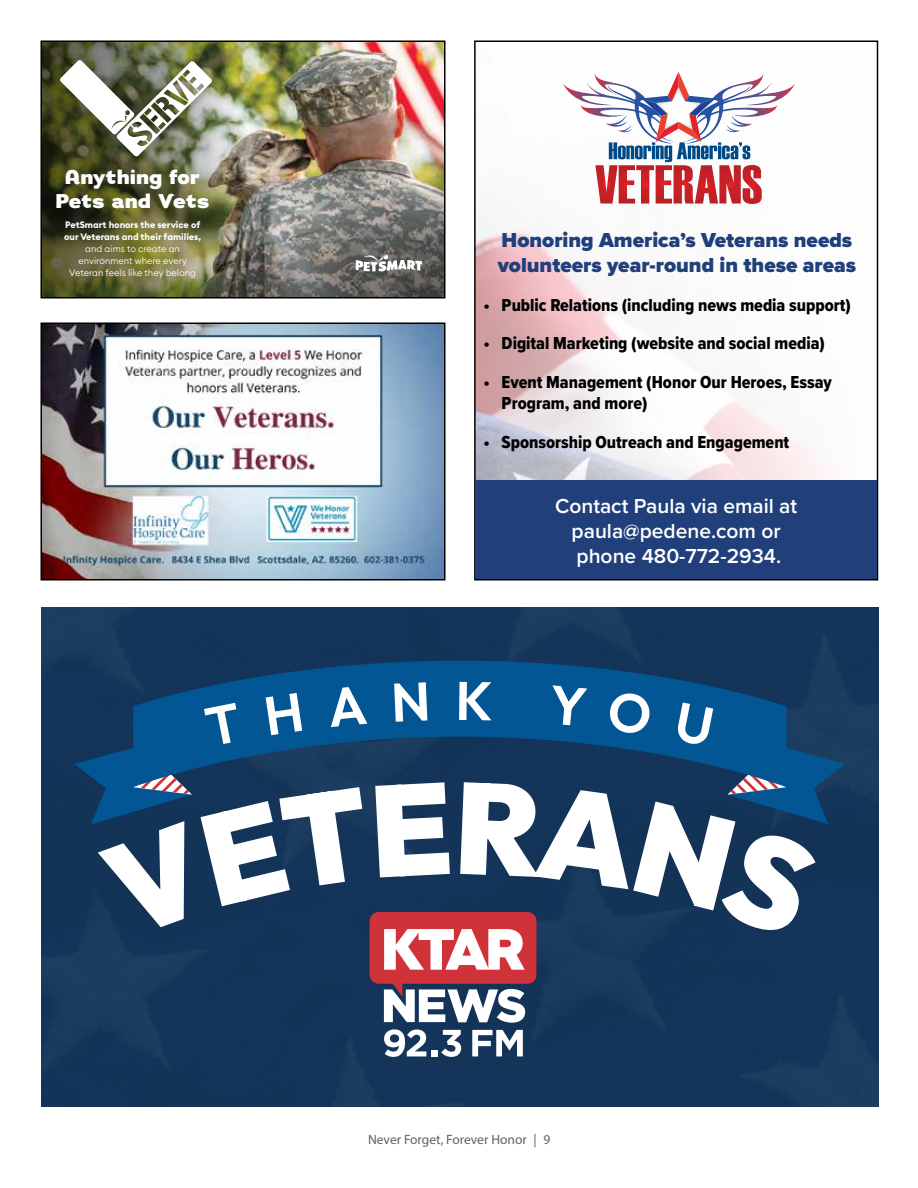
<style>
.page{position:relative;width:918px;height:1188px;background:#fff}
.page>*{position:absolute;margin:0;border:0;box-sizing:border-box;transform-origin:0 0}
.t1{font:900 21px/25.2px "Proxima Nova";color:#213f7b}
.t2{font:600 21px/25.2px "Proxima Nova";color:#fff;text-align:center}
.t3{font:19.95px/23.9px "AFP Headline Ultra";color:#fff;text-align:center}
.t4{font:18px/21.6px "Proxima Nova Cond Extrabld";color:#000}
.t5{font:13.5px "Myriad Pro";color:#626262}
.t6{font:300 9.15px/11.9px "Euclid Circular B";color:#fff;text-align:center}
.t7{font:700 9.15px/11.9px "Euclid Circular B";color:#fff}
</style>
<div class="page">
<img style="left:477px;top:71px;width:348px;height:409px">
<svg style="left:563px;top:72px;width:232px;height:132px"></svg>
<div style="left:474px;top:40px;width:404px;height:540px;border:2px solid #000"></div>
<img style="left:244px;top:43px;width:199px;height:81px">
<img style="left:62px;top:43px;width:182px;height:252px">
<img style="left:72px;top:124px;width:371px;height:171px">
<svg style="left:356px;top:251px;width:66px;height:23px"></svg>
<img style="left:43px;top:43px;width:19px;height:252px">
<img style="left:55px;top:55px;width:168px;height:111px">
<svg style="left:60px;top:60px;width:152px;height:96px"></svg>
<div style="left:40px;top:40px;width:406px;height:258px;border:2px solid #000"></div>
<img style="left:43px;top:325px;width:400px;height:252px">
<div style="left:40px;top:322px;width:406px;height:258px;border:2px solid #000"></div>
<div style="left:476px;top:480px;width:401px;height:99px;background:#213f7b"></div>
<div style="left:41px;top:608px;width:837px;height:499px;background:#133559"></div>
<svg style="left:134px;top:661px;width:555px;height:21px;fill:#025693"></svg>
<svg style="left:384px;top:1029px;width:77px;height:28px"></svg>
<svg style="left:472px;top:1030px;width:51px;height:26px"></svg>
<svg style="left:74px;top:682px;width:771px;height:341px"></svg>
<p class="t3" style="left:56px;top:166px;width:155px">Anything for<br>Pets and Vets</p>
<p class="t7" style="left:64px;top:219px;width:138px">PetSmart honors the service of our Veterans and their families,</p>
<p class="t6" style="left:69px;top:243px;width:128px">and aims to create an environment where every<br>Veteran feels like they belong</p>
<p class="t1" style="left:498px;top:227px;width:360px">Honoring America’s Veterans needs volunteers year-round in these areas</p>
<p class="t4" style="left:484px;top:294px;width:369px">• Public Relations (including news media support)</p>
<p class="t4" style="left:484px;top:332px;width:343px">• Digital Marketing (website and social media)</p>
<p class="t4" style="left:502px;top:371px;width:332px;text-indent:-18px">• Event Management (Honor Our Heroes, Essay<br>Program, and more)</p>
<p class="t4" style="left:484px;top:431px;width:307px">• Sponsorship Outreach and Engagement</p>
<p class="t2" style="left:555px;top:493px;width:244px">Contact Paula via email at paula@pedene.com or phone 480-772-2934.</p>
<p class="t5" style="left:368px;top:1131px;width:184px">Never Forget, Forever Honor | 9</p>
</div>
